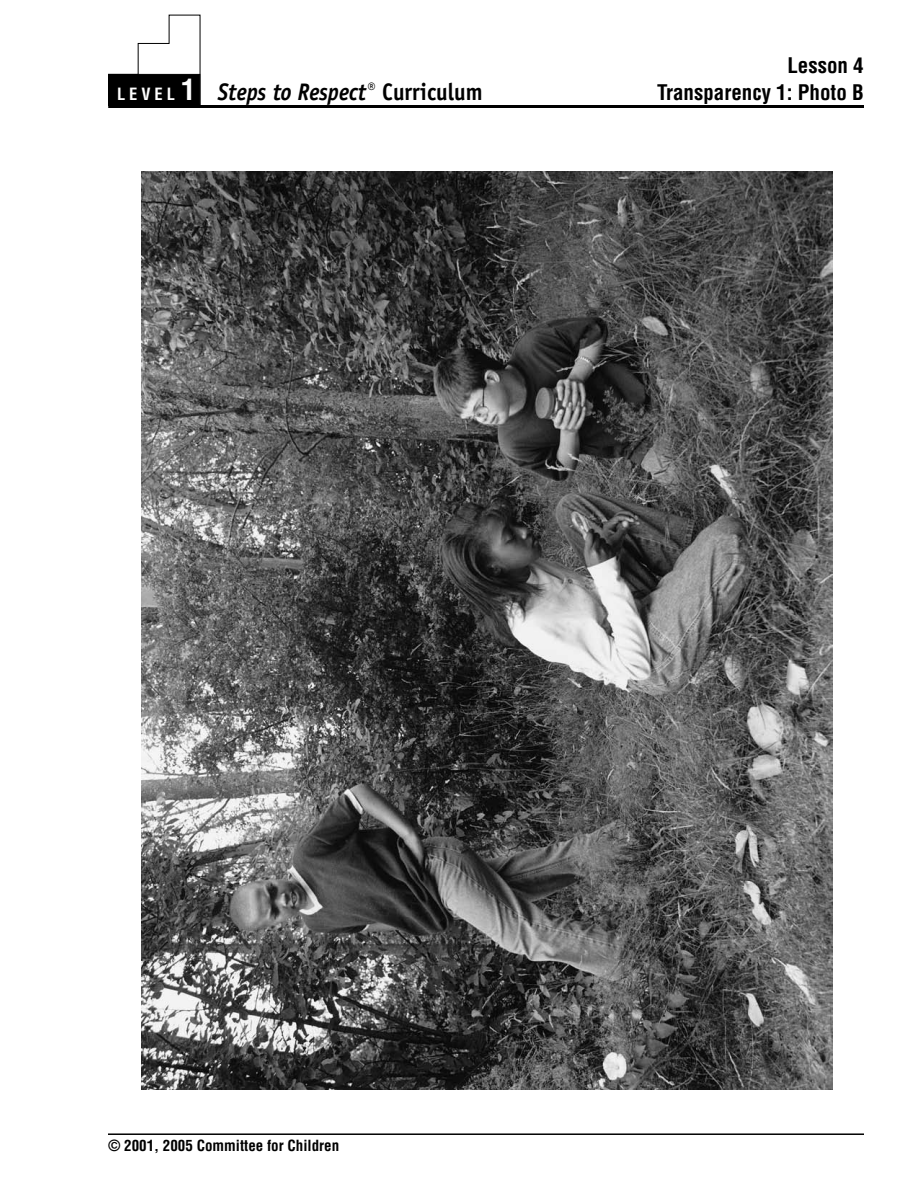
<style>
.page{position:relative;width:918px;height:1188px;background:#fff}
.page>*{position:absolute;margin:0;border:0;box-sizing:border-box;transform-origin:0 0}
.t1{font:italic 700 24px "Officina Sans";color:#000;scale:.9 1}
.t2{font:700 condensed 21px/27px "Helvetica";color:#000;text-align:right}
.t3{font:700 condensed 15px "Helvetica";color:#000}
.s1{font-family:"Helvetica";font-style:normal;font-stretch:condensed;font-size:16.5px;color:#fff}
.s2{font-family:"Helvetica";font-style:normal;font-stretch:condensed;font-size:28.5px;color:#fff}
.s3{font-family:"Helvetica";font-style:normal;font-stretch:condensed;font-size:30px;color:#fff}
.s4{font-style:normal}
</style>
<div class="page">
<hr style="left:108px;top:1133px;width:756px;height:2px;background:#000">
<svg style="left:108px;top:14px;width:93px;height:91px"></svg>
<div style="left:108px;top:74px;width:92px;height:32px;background:#000"></div>
<hr style="left:108px;top:105px;width:756px;height:3px;background:#000">
<img style="left:141px;top:171px;width:691px;height:918px">
<p class="t1" style="left:117px;top:77px;width:408px"><span class="s1">L E V E L</span> <span class="s2">1</span> <span class="s3">1</span>Steps to Respect<sup>®</sup> <span class="s4">Curriculum</span></p>
<p class="t2" style="left:657px;top:52px;width:208px">Lesson 4<br>Transparency 1: Photo B</p>
<p class="t3" style="left:108px;top:1136px;width:233px">© 2001, 2005 Committee for Children</p>
</div>
